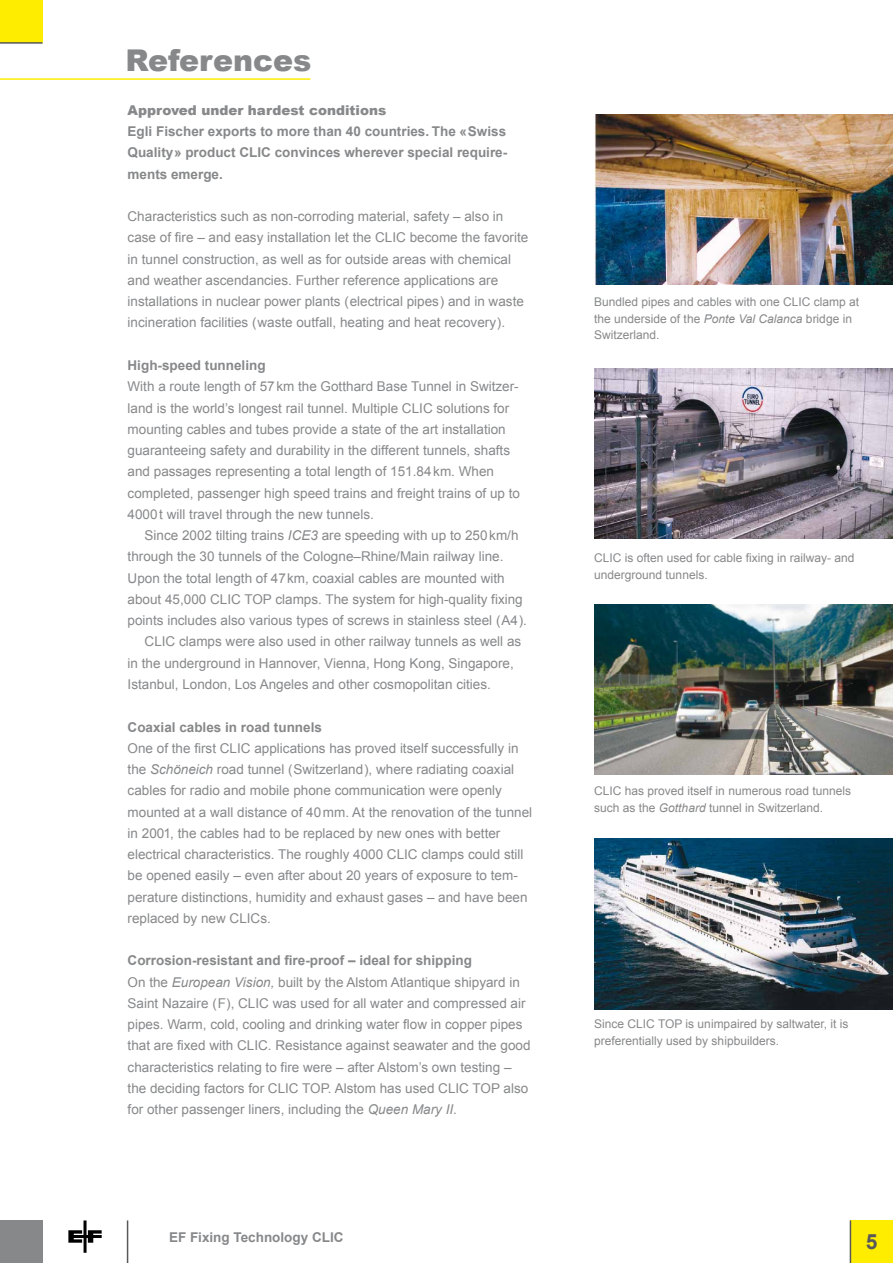
<style>
.page{position:relative;width:893px;height:1263px;background:#fff}
.page>*{position:absolute;margin:0;border:0;box-sizing:border-box;transform-origin:0 0}
.t1{font:900 30px "Arial";color:#87888a}
.t2{font:700 21px "Arial";color:#58585a}
.t3{font:13.5px/21.3px "Arial";color:#87888a}
.t4{font:700 13.5px/21.3px "Arial";color:#87888a;text-align:justify}
.t5{font:900 13.5px "Arial";color:#87888a}
.t6{font:12px/16.5px "Arial";color:#87888a}
.s1{font-style:italic}
.s2{font-weight:700}
</style>
<div class="page">
<svg style="left:68px;top:1220px;width:34px;height:33px"></svg>
<hr style="left:127px;top:1220px;width:1px;height:43px;background:#58585a">
<div style="left:850px;top:1220px;width:43px;height:43px;background:#ffed00"></div>
<hr style="left:850px;top:1220px;width:1px;height:43px;background:#58585a">
<div style="left:0;top:1220px;width:43px;height:43px;background:#87888a"></div>
<div style="left:0;top:0;width:43px;height:43px;background:#ffed00"></div>
<hr style="left:0;top:42px;width:43px;height:2px;background:#58585a">
<img style="left:594px;top:838px;width:299px;height:171px">
<img style="left:594px;top:115px;width:299px;height:170px">
<img style="left:594px;top:604px;width:299px;height:171px">
<img style="left:594px;top:368px;width:299px;height:170px">
<hr style="left:0;top:78px;width:310px;height:2px;background:#ffed00">
<h1 class="t1" style="left:125px;top:39px;width:187px">References</h1>
<p class="t5" style="left:128px;top:100px;width:260px">Approved under hardest conditions</p>
<p class="t4" style="left:128px;top:121px;width:381px">Egli Fischer exports to more than 40 countries. The «Swiss Quality» product CLIC convinces wherever special require&shy;ments emerge.</p>
<p class="t3" style="left:128px;top:206px;width:402px">Characteristics such as non-corroding material, safety – also in case of fire – and easy installation let the CLIC become the favorite in tunnel construction, as well as for outside areas with chemical and weather ascendancies. Further reference applications are installations in nuclear power plants (electrical pipes) and in waste incineration facilities (waste outfall, heating and heat recovery).</p>
<p class="t4" style="left:128px;top:355px;width:140px">High-speed tunneling</p>
<p class="t3" style="left:128px;top:376px;width:394px">With a route length of 57km the Gotthard Base Tunnel in Switzer&shy;land is the world’s longest rail tunnel. Multiple CLIC solutions for mounting cables and tubes provide a state of the art installation guaranteeing safety and durability in the different tunnels, shafts and passages representing a total length of 151.84km. When completed, passenger high speed trains and freight trains of up to 4000t will travel through the new tunnels.</p>
<p class="t3" style="left:145px;top:525px;width:375px">Since 2002 tilting trains <span class="s1">ICE3</span> are speeding with up to 250km/h</p>
<p class="t3" style="left:128px;top:546px;width:377px">through the 30 tunnels of the Cologne–Rhine/Main railway line.</p>
<p class="t3" style="left:128px;top:567px;width:379px">Upon the total length of 47km, coaxial cables are mounted with</p>
<p class="t3" style="left:128px;top:589px;width:397px">about 45,000 CLIC TOP clamps. The system for high-quality fixing</p>
<p class="t3" style="left:128px;top:610px;width:401px">points includes also various types of screws in stainless steel (A4).</p>
<p class="t3" style="left:145px;top:631px;width:378px">CLIC clamps were also used in other railway tunnels as well as</p>
<p class="t3" style="left:128px;top:652px;width:388px">in the underground in Hannover, Vienna, Hong Kong, Singapore,</p>
<p class="t3" style="left:128px;top:674px;width:365px">Istanbul, London, Los Angeles and other cosmopolitan cities.</p>
<p class="t4" style="left:128px;top:716px;width:196px">Coaxial cables in road tunnels</p>
<p class="t3" style="left:128px;top:737px;width:406px">One of the first CLIC applications has proved itself successfully in the <span class="s1">Schöneich</span> road tunnel (Switzerland), where radiating coaxial cables for radio and mobile phone communication were openly mounted at a wall distance of 40mm. At the renovation of the tunnel in 2001, the cables had to be replaced by new ones with better electrical characteristics. The roughly 4000 CLIC clamps could still be opened easily – even after about 20 years of exposure to tem&shy;perature distinctions, humidity and exhaust gases – and have been replaced by new CLICs.</p>
<p class="t3" style="left:128px;top:950px;width:404px"><span class="s2">Corrosion-resistant and fire-proof – ideal for shipping<br></span>On the <span class="s1">European Vision,</span> built by the Alstom Atlantique shipyard in Saint Nazaire (F), CLIC was used for all water and compressed air pipes. Warm, cold, cooling and drinking water flow in copper pipes that are fixed with CLIC. Resistance against seawater and the good characteristics relating to fire were – after Alstom’s own testing – the deciding factors for CLIC TOP. Alstom has used CLIC TOP also for other passenger liners, including the <span class="s1">Queen Mary II</span>.</p>
<p class="t4" style="left:169px;top:1227px;width:176px">EF Fixing Technology CLIC</p>
<p class="t6" style="left:594px;top:294px;width:266px">Bundled pipes and cables with one CLIC clamp at the underside of the <span class="s1">Ponte Val Calanca</span> bridge in<br>Switzerland.</p>
<p class="t6" style="left:594px;top:550px;width:262px">CLIC is often used for cable fixing in railway- and underground tunnels.</p>
<p class="t6" style="left:594px;top:783px;width:258px">CLIC has proved itself in numerous road tunnels such as the <span class="s1">Gotthard</span> tunnel in Switzerland.</p>
<p class="t6" style="left:594px;top:1016px;width:256px">Since CLIC TOP is unimpaired by saltwater, it is preferentially used by shipbuilders.</p>
<h2 class="t2" style="left:866px;top:1228px;width:13px">5</h2>
</div>
